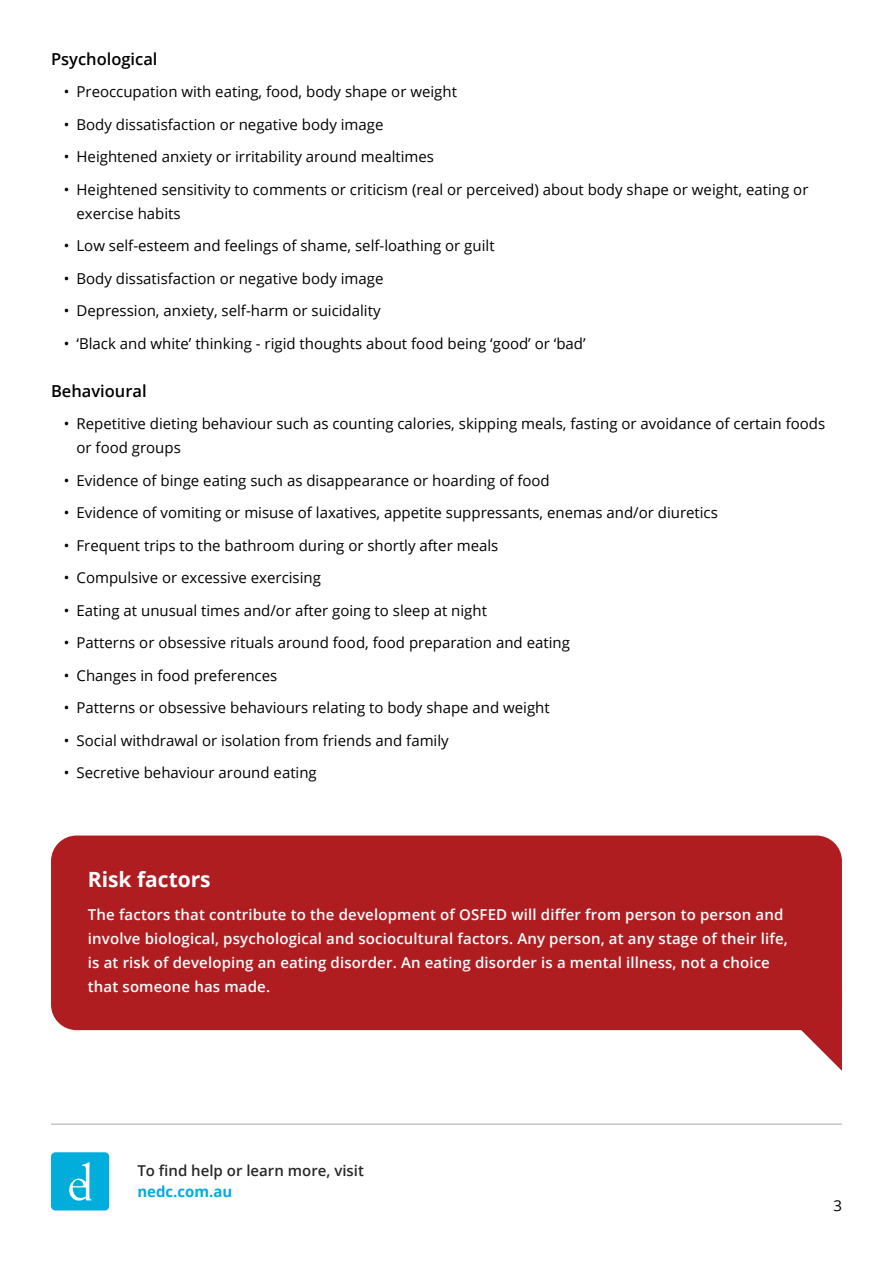
<style>
.page{position:relative;width:893px;height:1263px;background:#fff}
.page>*{position:absolute;margin:0;border:0;box-sizing:border-box;transform-origin:0 0}
.t1{font:700 21px "Open Sans";color:#fff}
.t2{font:600 16.5px "Open Sans";color:#000}
.t3{font:15px/24px "Open Sans";color:#000}
.t4{font:600 15px/24px "Open Sans";letter-spacing:.01em;color:#fff}
.t5{font:600 15px "Open Sans";color:#292829}
.t6{font:700 15px "Open Sans";color:#00addb}
</style>
<div class="page">
<div style="left:51px;top:1152px;width:58px;height:58px;background:#00addb;border-radius:4px"></div>
<svg style="left:69px;top:1162px;width:22px;height:38px"></svg>
<hr style="left:51px;top:1124px;width:791px;height:1px;background:#a7a9ac">
<svg style="left:801px;top:1010px;width:41px;height:61px"></svg>
<div style="left:51px;top:835px;width:791px;height:195px;background:#b01d21;border-radius:26px"></div>
<p class="t2" style="left:51px;top:47px;width:108px">Psychological</p>
<p class="t3" style="left:64px;top:79px;width:395px">• Preoccupation with eating, food, body shape or weight</p>
<p class="t3" style="left:64px;top:112px;width:321px">• Body dissatisfaction or negative body image</p>
<p class="t3" style="left:64px;top:144px;width:372px">• Heightened anxiety or irritability around mealtimes</p>
<p class="t3" style="left:77px;top:177px;width:733px;text-indent:-13px">• Heightened sensitivity to comments or criticism (real or perceived) about body shape or weight, eating or exercise habits</p>
<p class="t3" style="left:64px;top:233px;width:432px">• Low self-esteem and feelings of shame, self-loathing or guilt</p>
<p class="t3" style="left:64px;top:266px;width:321px">• Body dissatisfaction or negative body image</p>
<p class="t3" style="left:64px;top:299px;width:318px">• Depression, anxiety, self-harm or suicidality</p>
<p class="t3" style="left:64px;top:331px;width:523px">• ‘Black and white’ thinking - rigid thoughts about food being ‘good’ or ‘bad’</p>
<p class="t2" style="left:51px;top:379px;width:97px">Behavioural</p>
<p class="t3" style="left:77px;top:411px;width:750px;text-indent:-13px">• Repetitive dieting behaviour such as counting calories, skipping meals, fasting or avoidance of certain foods or food groups</p>
<p class="t3" style="left:64px;top:468px;width:487px">• Evidence of binge eating such as disappearance or hoarding of food</p>
<p class="t3" style="left:64px;top:500px;width:656px">• Evidence of vomiting or misuse of laxatives, appetite suppressants, enemas and/or diuretics</p>
<p class="t3" style="left:64px;top:533px;width:436px">• Frequent trips to the bathroom during or shortly after meals</p>
<p class="t3" style="left:64px;top:565px;width:259px">• Compulsive or excessive exercising</p>
<p class="t3" style="left:64px;top:598px;width:425px">• Eating at unusual times and/or after going to sleep at night</p>
<p class="t3" style="left:64px;top:630px;width:508px">• Patterns or obsessive rituals around food, food preparation and eating</p>
<p class="t3" style="left:64px;top:663px;width:215px">• Changes in food preferences</p>
<p class="t3" style="left:64px;top:695px;width:487px">• Patterns or obsessive behaviours relating to body shape and weight</p>
<p class="t3" style="left:64px;top:728px;width:386px">• Social withdrawal or isolation from friends and family</p>
<p class="t3" style="left:64px;top:760px;width:255px">• Secretive behaviour around eating</p>
<h1 class="t1" style="left:88px;top:865px;width:124px">Risk factors</h1>
<p class="t4" style="left:88px;top:902px;width:701px">The factors that contribute to the development of OSFED will differ from person to person and involve biological, psychological and sociocultural factors. Any person, at any stage of their life, is at risk of developing an eating disorder. An eating disorder is a mental illness, not a choice that someone has made.</p>
<p class="t5" style="left:137px;top:1160px;width:228px">To find help or learn more, visit</p>
<p class="t6" style="left:137px;top:1181px;width:97px">nedc.com.au</p>
<p class="t3" style="left:833px;top:1193px;width:10px">3</p>
</div>
